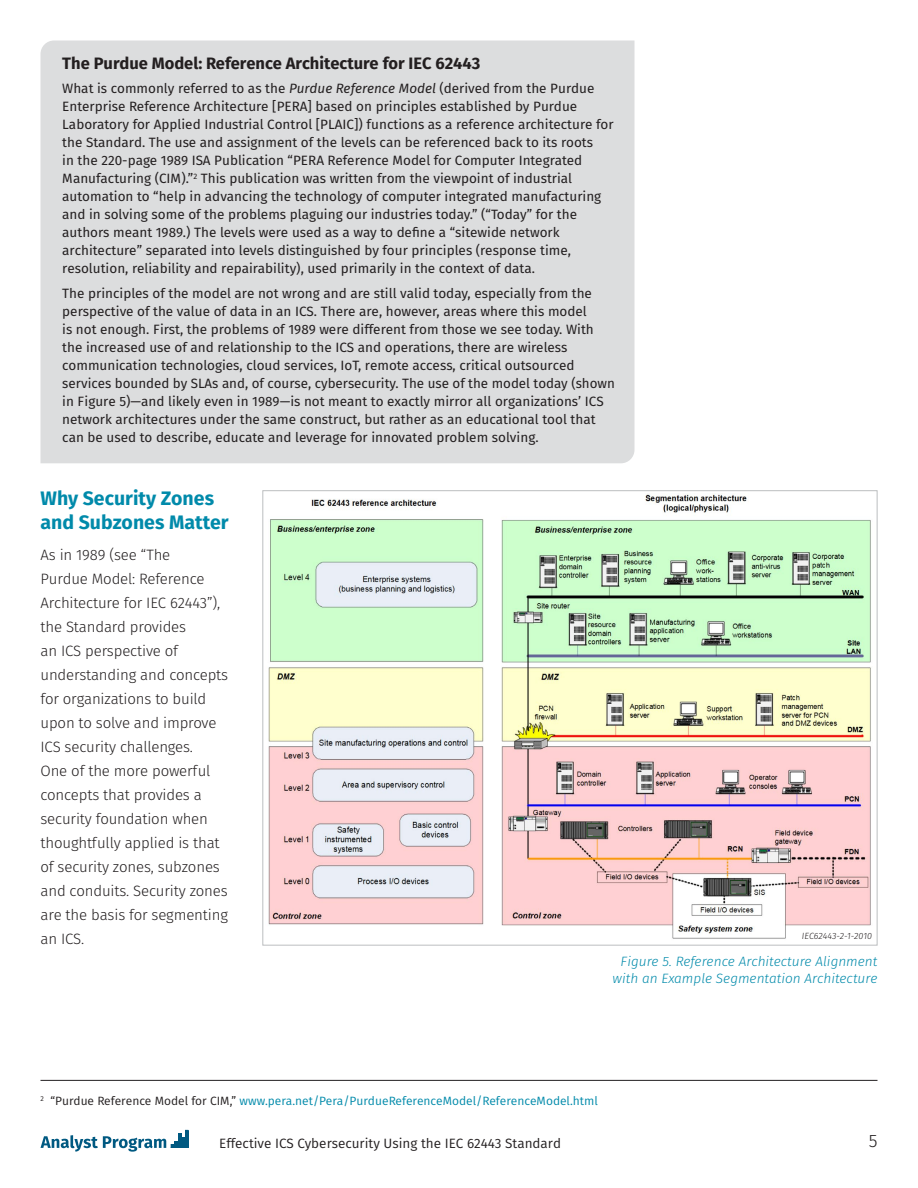
<style>
.page{position:relative;width:918px;height:1188px;background:#fff}
.page>*{position:absolute;margin:0;border:0;box-sizing:border-box;transform-origin:0 0}
.t1{font:700 19.5px/24px "Fira Sans";color:#008aaa}
.t2{font:300 18px "Fira Sans";color:#231f20}
.t3{font:700 16.5px "Fira Sans";color:#231f20}
.t4{font:300 15px/24px "Fira Sans";letter-spacing:-.01em;color:#231f20}
.t5{font:13.5px/18px "Fira Sans";color:#231f20}
.t6{font:italic 300 13.5px/16.5px "Fira Sans";color:#008aaa;text-align:center}
.t7{font:13.5px "Fira Sans";color:#231f20}
.t8{font:12px "Fira Sans";color:#008aaa}
.t9{font:italic 300 9px "Fira Sans";color:#231f20}
.s1{font-style:italic}
.s2{color:#231f20}
</style>
<div class="page">
<hr style="left:178px;top:1133px;width:3px;height:15px;background:#005981">
<hr style="left:186px;top:1130px;width:3px;height:18px;background:#005981">
<svg style="left:41px;top:1135px;width:145px;height:17px"></svg>
<div style="left:40px;top:40px;width:594px;height:423px;background:#dcddde"></div>
<hr style="left:40px;top:1080px;width:838px;height:1px;background:#231f20">
<img style="left:268px;top:494px;width:603px;height:445px">
<div style="left:794px;top:933px;width:81px;height:10px;background:#fff"></div>
<p class="t3" style="left:62px;top:51px;width:420px">The Purdue Model: Reference Architecture for IEC 62443</p>
<p class="t5" style="left:62px;top:80px;width:553px">What is commonly referred to as the <span class="s1">Purdue Reference Model</span> (derived from the Purdue Enterprise Reference Architecture [PERA] based on principles established by Purdue Laboratory for Applied Industrial Control [PLAIC]) functions as a reference architecture for the Standard. The use and assignment of the levels can be referenced back to its roots<br>in the 220-page 1989 ISA Publication “PERA Reference Model for Computer Integrated Manufacturing (CIM).”<sup>2</sup> This publication was written from the viewpoint of industrial automation to “help in advancing the technology of computer integrated manufacturing and in solving some of the problems plaguing our industries today.” (“Today” for the authors meant 1989.) The levels were used as a way to define a “sitewide network architecture” separated into levels distinguished by four principles (response time, resolution, reliability and repairability), used primarily in the context of data.</p>
<p class="t5" style="left:62px;top:284px;width:554px">The principles of the model are not wrong and are still valid today, especially from the perspective of the value of data in an ICS. There are, however, areas where this model<br>is not enough. First, the problems of 1989 were different from those we see today. With the increased use of and relationship to the ICS and operations, there are wireless communication technologies, cloud services, IoT, remote access, critical outsourced services bounded by SLAs and, of course, cybersecurity. The use of the model today (shown in Figure 5)—and likely even in 1989—is not meant to exactly mirror all organizations’ ICS network architectures under the same construct, but rather as an educational tool that can be used to describe, educate and leverage for innovated problem solving.</p>
<h1 class="t1" style="left:40px;top:486px;width:190px">Why Security Zones and Subzones Matter</h1>
<p class="t4" style="left:40px;top:542px;width:189px">As in 1989 (see “The<br>Purdue Model: Reference<br>Architecture for IEC 62443”), the Standard provides<br>an ICS perspective of understanding and concepts for organizations to build upon to solve and improve<br>ICS security challenges.<br>One of the more powerful concepts that provides a security foundation when thoughtfully applied is that of security zones, subzones and conduits. Security zones are the basis for segmenting an ICS.</p>
<p class="t9" style="left:802px;top:930px;width:72px">IEC62443-2-1-2010</p>
<p class="t6" style="left:613px;top:953px;width:266px">Figure 5. Reference Architecture Alignment with an Example Segmentation Architecture</p>
<p class="t8" style="left:40px;top:1092px;width:559px"><sup>2</sup> <span class="s2">“Purdue Reference Model for CIM,”</span> www.pera.net/Pera/PurdueReferenceModel/ReferenceModel.html</p>
<p class="t7" style="left:219px;top:1133px;width:343px">Effective ICS Cybersecurity Using the IEC 62443 Standard</p>
<h2 class="t2" style="left:869px;top:1128px;width:10px">5</h2>
</div>
